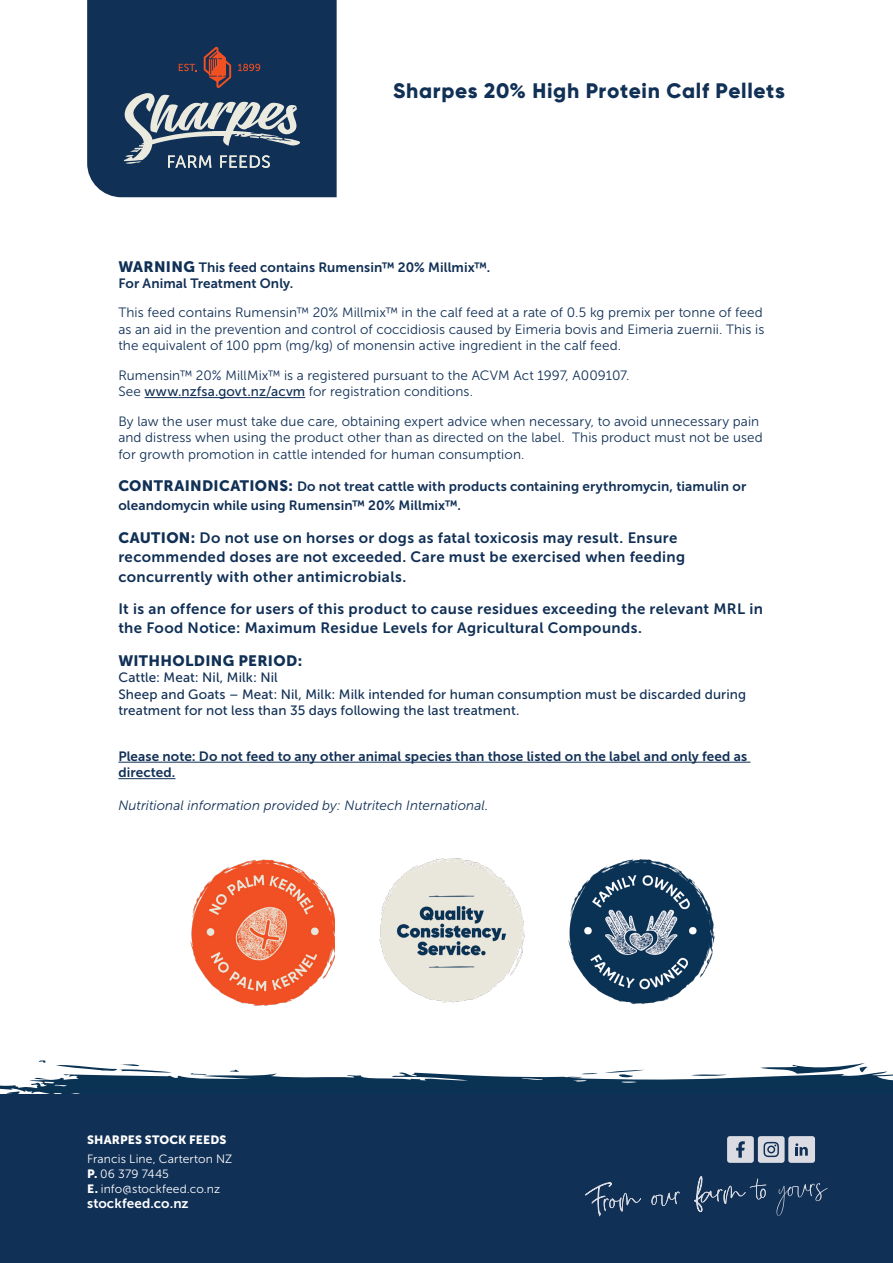
<style>
.page{position:relative;width:893px;height:1263px;background:#fff}
.page>*{position:absolute;margin:0;border:0;box-sizing:border-box;transform-origin:0 0}
.t1{font:800 21px "Gilroy";letter-spacing:.03em;color:#113056}
.t2{font:15px/19.5px "Museo Sans 700";letter-spacing:.025em;color:#113056}
.t3{font:15px "Museo Sans 900";letter-spacing:.02em;color:#113056}
.t4{font:13.5px/16.5px "Museo Sans 300";letter-spacing:.005em;color:#113056}
.t5{font:13.5px/16.5px "Museo Sans 700";letter-spacing:.01em;color:#113056}
.t6{font:13.5px/16.5px "Museo Sans 500";letter-spacing:.01em;color:#113056}
.t7{font:italic 13.5px "Museo Sans 300";letter-spacing:.005em;color:#113056}
.t8{font:13.5px "Museo Sans 700";letter-spacing:.005em;color:#fff}
.t9{font:12px/15px "Museo Sans 300";letter-spacing:.01em;color:#fff}
.t10{font:12px "Museo Sans 900";letter-spacing:.01em;color:#fff}
.s1{font-family:"Museo Sans 900";font-size:15px}
.s2{font-family:"Museo Sans 500"}
.s3{font-family:"Museo Sans 900"}
</style>
<div class="page">
<svg style="left:0;top:1060px;width:893px;height:34px"></svg>
<div style="left:87px;top:0;width:250px;height:197px;background:#113056"></div>
<svg style="left:124px;top:47px;width:177px;height:121px;background:#465871"></svg>
<div style="left:0;top:1094px;width:893px;height:169px;background:#113056"></div>
<hr style="left:145px;top:397px;width:160px;height:1px;background:#113056">
<hr style="left:118px;top:762px;width:632px;height:1px;background:#113056">
<hr style="left:118px;top:778px;width:57px;height:1px;background:#113056">
<div style="left:727px;top:1136px;width:27px;height:27px;background:#dbdce3;border-radius:3px"></div>
<div style="left:758px;top:1136px;width:27px;height:27px;background:#dbdce3;border-radius:3px"></div>
<div style="left:788px;top:1136px;width:27px;height:27px;background:#dbdce3;border-radius:3px"></div>
<svg style="left:764px;top:1142px;width:15px;height:15px"></svg>
<svg style="left:736px;top:1141px;width:9px;height:17px"></svg>
<svg style="left:795px;top:1143px;width:13px;height:12px"></svg>
<svg style="left:776px;top:1183px;width:52px;height:33px"></svg>
<svg style="left:694px;top:1176px;width:72px;height:36px"></svg>
<svg style="left:651px;top:1191px;width:29px;height:15px"></svg>
<svg style="left:585px;top:1182px;width:56px;height:35px"></svg>
<img style="left:379px;top:858px;width:146px;height:145px">
<img style="left:190px;top:859px;width:145px;height:147px">
<img style="left:568px;top:859px;width:147px;height:146px">
<p class="t1" style="left:393px;top:78px;width:393px">Sharpes 20% High Protein Calf Pellets</p>
<p class="t5" style="left:118px;top:259px;width:374px"><span class="s1">WARNING</span> This feed contains Rumensin™ 20% Millmix™.<br>For Animal Treatment Only.</p>
<p class="t4" style="left:118px;top:305px;width:647px;text-align:justify">This feed contains Rumensin™ 20% Millmix™ in the calf feed at a rate of 0.5 kg premix per tonne of feed as an aid in the prevention and control of coccidiosis caused by Eimeria bovis and Eimeria zuernii. This is the equivalent of 100 ppm (mg/kg) of monensin active ingredient in the calf feed.</p>
<p class="t4" style="left:118px;top:367px;width:513px">Rumensin™ 20% MillMix™ is a registered pursuant to the ACVM Act 1997, A009107.<br>See <span class="s2">www.nzfsa.govt.nz/acvm</span> for registration conditions.</p>
<p class="t4" style="left:118px;top:413px;width:646px">By law the user must take due care, obtaining expert advice when necessary, to avoid unnecessary pain and distress when using the product other than as directed on the label. This product must not be used for growth promotion in cattle intended for human consumption.</p>
<p class="t5" style="left:118px;top:476px;width:629px;line-height:19.5px"><span class="s1">CONTRAINDICATIONS:</span> Do not treat cattle with products containing erythromycin, tiamulin or oleandomycin while using Rumensin™ 20% Millmix™.</p>
<p class="t2" style="left:118px;top:528px;width:568px"><span class="s3">CAUTION:</span> Do not use on horses or dogs as fatal toxicosis may result. Ensure recommended doses are not exceeded. Care must be exercised when feeding concurrently with other antimicrobials.</p>
<p class="t2" style="left:118px;top:599px;width:646px">It is an offence for users of this product to cause residues exceeding the relevant MRL in the Food Notice: Maximum Residue Levels for Agricultural Compounds.</p>
<p class="t3" style="left:118px;top:652px;width:185px">WITHHOLDING PERIOD:</p>
<p class="t6" style="left:118px;top:669px;width:629px">Cattle: Meat: Nil, Milk: Nil<br>Sheep and Goats – Meat: Nil, Milk: Milk intended for human consumption must be discarded during treatment for not less than 35 days following the last treatment.</p>
<p class="t5" style="left:118px;top:748px;width:630px">Please note: Do not feed to any other animal species than those listed on the label and only feed as directed.</p>
<p class="t7" style="left:118px;top:798px;width:371px">Nutritional information provided by: Nutritech International.</p>
<p class="t10" style="left:87px;top:1133px;width:141px">SHARPES STOCK FEEDS</p>
<p class="t9" style="left:87px;top:1152px;width:147px">Francis Line, Carterton NZ<br><span class="s3">P.</span> 06 379 7445</p>
<p class="t9" style="left:87px;top:1182px;width:135px"><span class="s3">E.</span> info@stockfeed.co.nz</p>
<p class="t8" style="left:87px;top:1196px;width:103px">stockfeed.co.nz</p>
</div>
